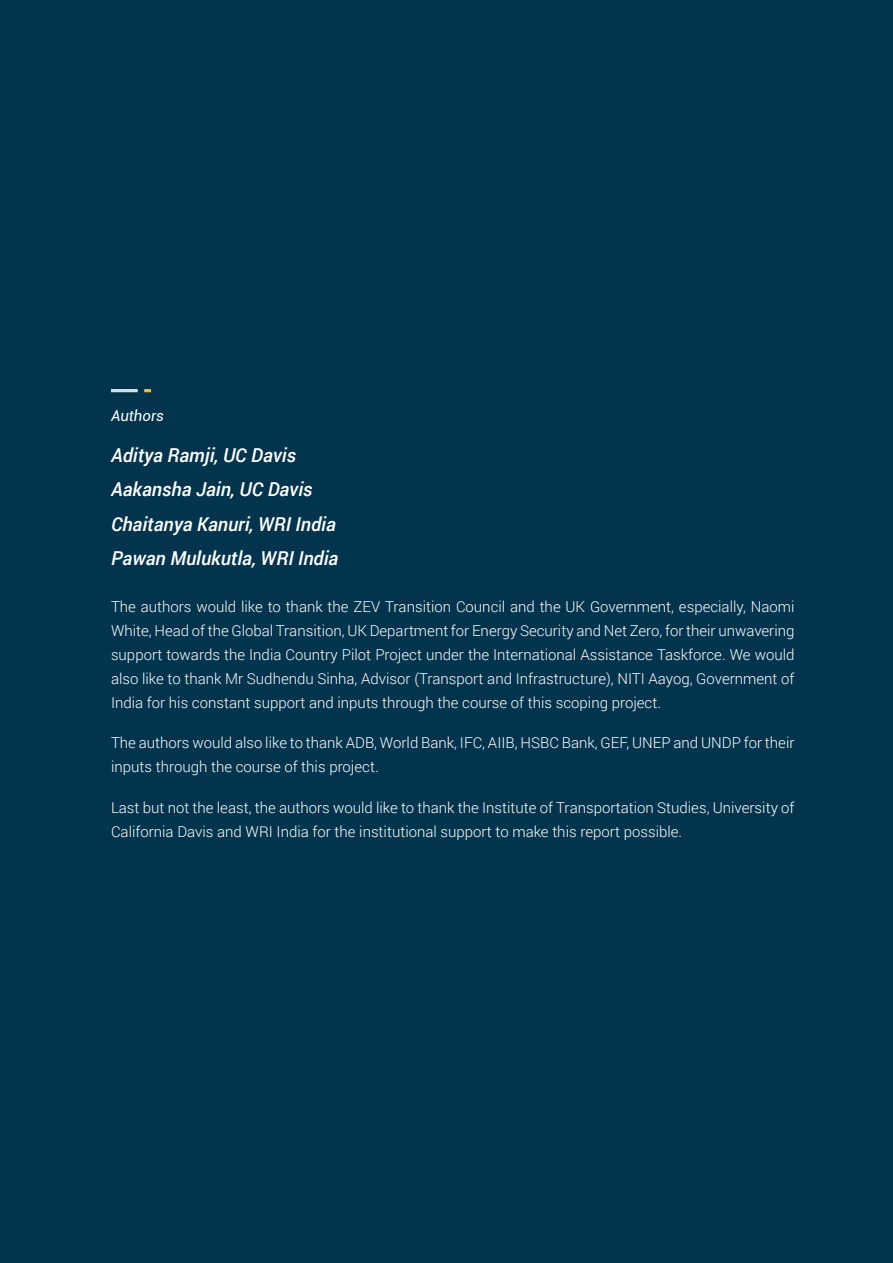
<style>
.page{position:relative;width:893px;height:1263px;background:#02344d}
.page>*{position:absolute;margin:0;border:0;box-sizing:border-box;transform-origin:0 0}
.t1{font:italic 500 19.2px "Roboto";color:#fff}
.t2{font:300 15px/24px "Roboto";color:#fff}
.t3{font:italic 15px "Roboto";color:#fff}
</style>
<div class="page">
<hr style="left:111px;top:389px;width:27px;height:3px;background:#dcdddf">
<svg style="left:144px;top:389px;width:7px;height:3px"></svg>
<p class="t3" style="left:111px;top:405px;width:55px">Authors</p>
<p class="t1" style="left:111px;top:441px;width:187px">Aditya Ramji, UC Davis</p>
<p class="t1" style="left:111px;top:476px;width:203px">Aakansha Jain, UC Davis</p>
<p class="t1" style="left:111px;top:510px;width:226px">Chaitanya Kanuri, WRI India</p>
<p class="t1" style="left:111px;top:545px;width:229px">Pawan Mulukutla, WRI India</p>
<p class="t2" style="left:111px;top:594px;width:685px;text-align:justify">The authors would like to thank the ZEV Transition Council and the UK Government, especially, Naomi White, Head of the Global Transition, UK Department for Energy Security and Net Zero, for their unwavering support towards the India Country Pilot Project under the International Assistance Taskforce. We would also like to thank Mr Sudhendu Sinha, Advisor (Transport and Infrastructure), NITI Aayog, Government of India for his constant support and inputs through the course of this scoping project.</p>
<p class="t2" style="left:111px;top:730px;width:685px">The authors would also like to thank ADB, World Bank, IFC, AIIB, HSBC Bank, GEF, UNEP and UNDP for their inputs through the course of this project.</p>
<p class="t2" style="left:111px;top:795px;width:685px">Last but not the least, the authors would like to thank the Institute of Transportation Studies, University of<br>California Davis and WRI India for the institutional support to make this report possible.</p>
</div>
